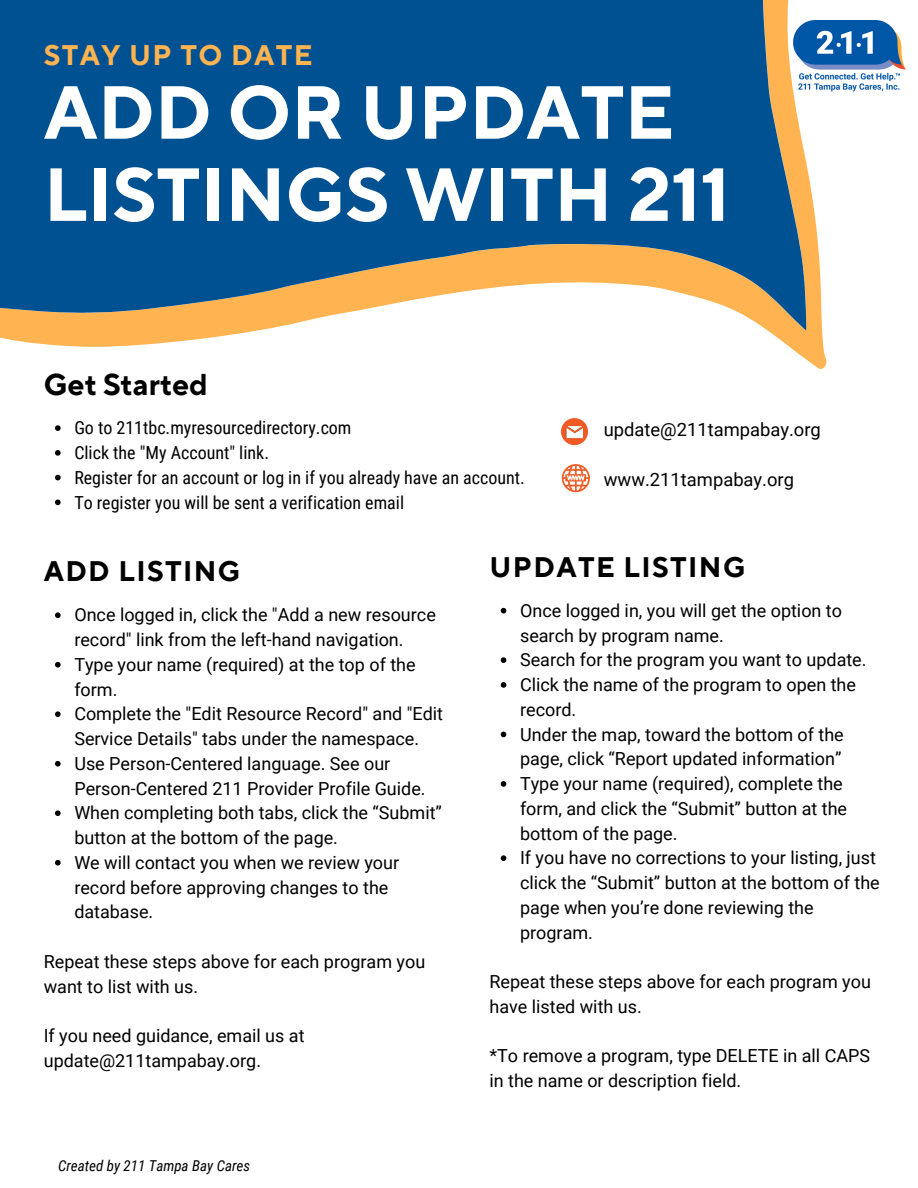
<style>
.page{position:relative;width:918px;height:1188px;background:#fff}
.page>*{position:absolute;margin:0;border:0;box-sizing:border-box;transform-origin:0 0}
.t1{font:700 75px/82.2px "TT Norms Pro";color:#fff}
.t2{font:700 30px "TT Norms Pro";color:#000}
.t3{font:700 28.2px "TT Norms Pro";letter-spacing:.05em;color:#000}
.t4{font:700 28.2px "TT Norms Pro";letter-spacing:.05em;color:#ffb351}
.t5{font:18.3px "Roboto";color:#000}
.t6{font:18px/24.8px "Roboto";color:#000}
.t7{font:18px/24.8px "Roboto Condensed";color:#000}
.t8{font:italic 15px "Roboto Condensed";color:#000}
</style>
<div class="page">
<svg style="left:0;top:68px;width:906px;height:301px"></svg>
<svg style="left:0;top:0;width:904px;height:330px;background:#407498"></svg>
<img style="left:794px;top:20px;width:111px;height:71px">
<svg style="left:561px;top:418px;width:27px;height:27px"></svg>
<svg style="left:562px;top:464px;width:28px;height:28px"></svg>
<svg style="left:55px;top:612px;width:6px;height:6px"></svg>
<svg style="left:55px;top:662px;width:6px;height:6px"></svg>
<svg style="left:55px;top:711px;width:6px;height:6px"></svg>
<svg style="left:55px;top:761px;width:6px;height:6px"></svg>
<svg style="left:55px;top:810px;width:6px;height:6px"></svg>
<svg style="left:55px;top:860px;width:6px;height:6px"></svg>
<svg style="left:501px;top:608px;width:5px;height:5px"></svg>
<svg style="left:501px;top:657px;width:5px;height:6px"></svg>
<svg style="left:501px;top:682px;width:5px;height:6px"></svg>
<svg style="left:501px;top:732px;width:5px;height:5px"></svg>
<svg style="left:501px;top:781px;width:5px;height:6px"></svg>
<svg style="left:501px;top:855px;width:5px;height:6px"></svg>
<svg style="left:55px;top:425px;width:6px;height:6px"></svg>
<svg style="left:55px;top:450px;width:6px;height:6px"></svg>
<svg style="left:55px;top:475px;width:6px;height:5px"></svg>
<svg style="left:55px;top:500px;width:6px;height:5px"></svg>
<h3 class="t4" style="left:44px;top:38px;width:270px">STAY UP TO DATE</h3>
<h1 class="t1" style="left:44px;top:74px;width:688px">ADD OR UPDATE<br>LISTINGS WITH 211</h1>
<h2 class="t2" style="left:44px;top:367px;width:166px">Get Started</h2>
<p class="t7" style="left:74px;top:416px;width:452px">Go to 211tbc.myresourcedirectory.com<br>Click the "My Account" link.<br>Register for an account or log in if you already have an account.<br>To register you will be sent a verification email</p>
<p class="t5" style="left:604px;top:419px;width:219px">update@211tampabay.org</p>
<p class="t5" style="left:604px;top:469px;width:192px">www.211tampabay.org</p>
<h3 class="t3" style="left:44px;top:555px;width:198px">ADD LISTING</h3>
<p class="t6" style="left:74px;top:603px;width:370px">Once logged in, click the "Add a new resource record" link from the left-hand navigation.<br>Type your name (required) at the top of the form.<br>Complete the "Edit Resource Record" and "Edit Service Details" tabs under the namespace.<br>Use Person-Centered language. See our Person-Centered 211 Provider Profile Guide.<br>When completing both tabs, click the “Submit” button at the bottom of the page.<br>We will contact you when we review your record before approving changes to the database.</p>
<p class="t6" style="left:44px;top:949px;width:383px">Repeat these steps above for each program you want to list with us.</p>
<p class="t6" style="left:44px;top:1024px;width:262px">If you need guidance, email us at update@211tampabay.org.</p>
<p class="t8" style="left:58px;top:1157px;width:194px">Created by 211 Tampa Bay Cares</p>
<h3 class="t3" style="left:489px;top:550px;width:258px">UPDATE LISTING</h3>
<p class="t6" style="left:520px;top:598px;width:361px">Once logged in, you will get the option to search by program name.<br>Search for the program you want to update.<br>Click the name of the program to open the record.<br>Under the map, toward the bottom of the page, click “Report updated information” Type your name (required), complete the form, and click the “Submit” button at the bottom of the page.<br>If you have no corrections to your listing, just click the “Submit” button at the bottom of the page when you’re done reviewing the program.</p>
<p class="t6" style="left:489px;top:970px;width:383px">Repeat these steps above for each program you have listed with us.</p>
<p class="t6" style="left:489px;top:1044px;width:382px">*To remove a program, type DELETE in all CAPS in the name or description field.</p>
</div>
